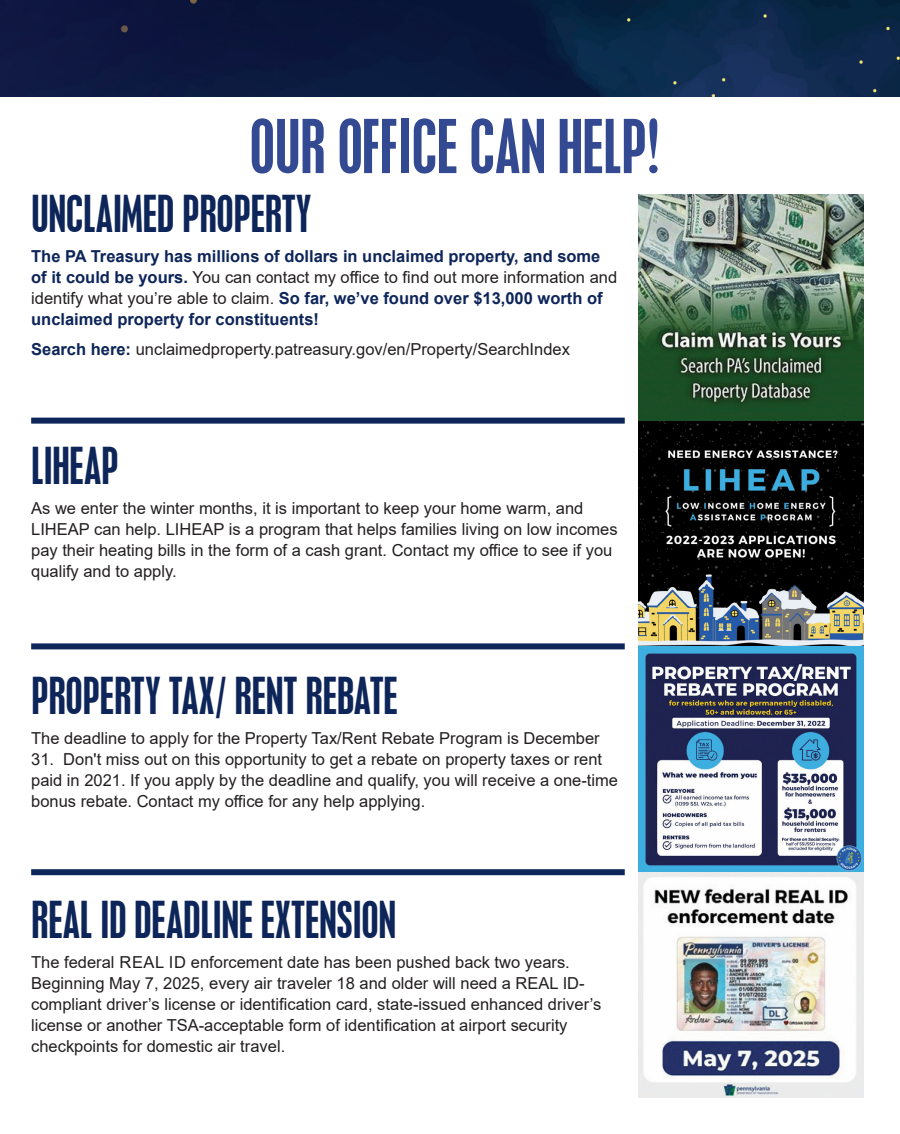
<style>
.page{position:relative;width:900px;height:1134px;background:#fff}
.page>*{position:absolute;margin:0;border:0;box-sizing:border-box;transform-origin:0 0}
.t1{font:condensed 66px "Placard";color:#334991}
.t2{font:condensed 45px "Placard";color:#0d2559}
.t3{font:16.5px/21px "Arial";color:#231f20}
.t4{font:700 16.5px/21px "Arial";color:#0d2559}
.s1{font-weight:400;color:#231f20}
.s2{font-weight:700;color:#0d2559}
</style>
<div class="page">
<div style="left:31px;top:418px;width:594px;height:6px;background:#0d2559"></div>
<div style="left:31px;top:643px;width:594px;height:6px;background:#0d2559"></div>
<div style="left:31px;top:869px;width:594px;height:6px;background:#0d2559"></div>
<img style="left:0;top:0;width:900px;height:97px">
<img style="left:638px;top:195px;width:226px;height:903px">
<h1 class="t1" style="left:249px;top:106px;width:412px">OUR OFFICE CAN HELP!</h1>
<h2 class="t2" style="left:31px;top:186px;width:282px">UNCLAIMED PROPERTY</h2>
<p class="t4" style="left:31px;top:246px;width:587px">The PA Treasury has millions of dollars in unclaimed property, and some of it could be yours. <span class="s1">You can contact my office to find out more information and identify what you’re able to claim.</span> So far, we’ve found over $13,000 worth of unclaimed property for constituents!</p>
<p class="t3" style="left:31px;top:339px;width:540px"><span class="s2">Search here:</span> unclaimedproperty.patreasury.gov/en/Property/SearchIndex</p>
<h2 class="t2" style="left:31px;top:438px;width:89px">LIHEAP</h2>
<p class="t3" style="left:31px;top:497px;width:588px">As we enter the winter months, it is important to keep your home warm, and LIHEAP can help. LIHEAP is a program that helps families living on low incomes pay their heating bills in the form of a cash grant. Contact my office to see if you qualify and to apply.</p>
<h2 class="t2" style="left:31px;top:668px;width:368px">PROPERTY TAX/ RENT REBATE</h2>
<p class="t3" style="left:31px;top:727px;width:570px">The deadline to apply for the Property Tax/Rent Rebate Program is December</p>
<p class="t3" style="left:31px;top:748px;width:588px">31. Don't miss out on this opportunity to get a rebate on property taxes or rent paid in 2021. If you apply by the deadline and qualify, you will receive a one-time bonus rebate. Contact my office for any help applying.</p>
<h2 class="t2" style="left:31px;top:893px;width:366px">REAL ID DEADLINE EXTENSION</h2>
<p class="t3" style="left:31px;top:952px;width:572px">The federal REAL ID enforcement date has been pushed back two years.<br>Beginning May 7, 2025, every air traveler 18 and older will need a REAL ID&shy;compliant driver’s license or identification card, state-issued enhanced driver’s license or another TSA-acceptable form of identification at airport security checkpoints for domestic air travel.</p>
</div>
